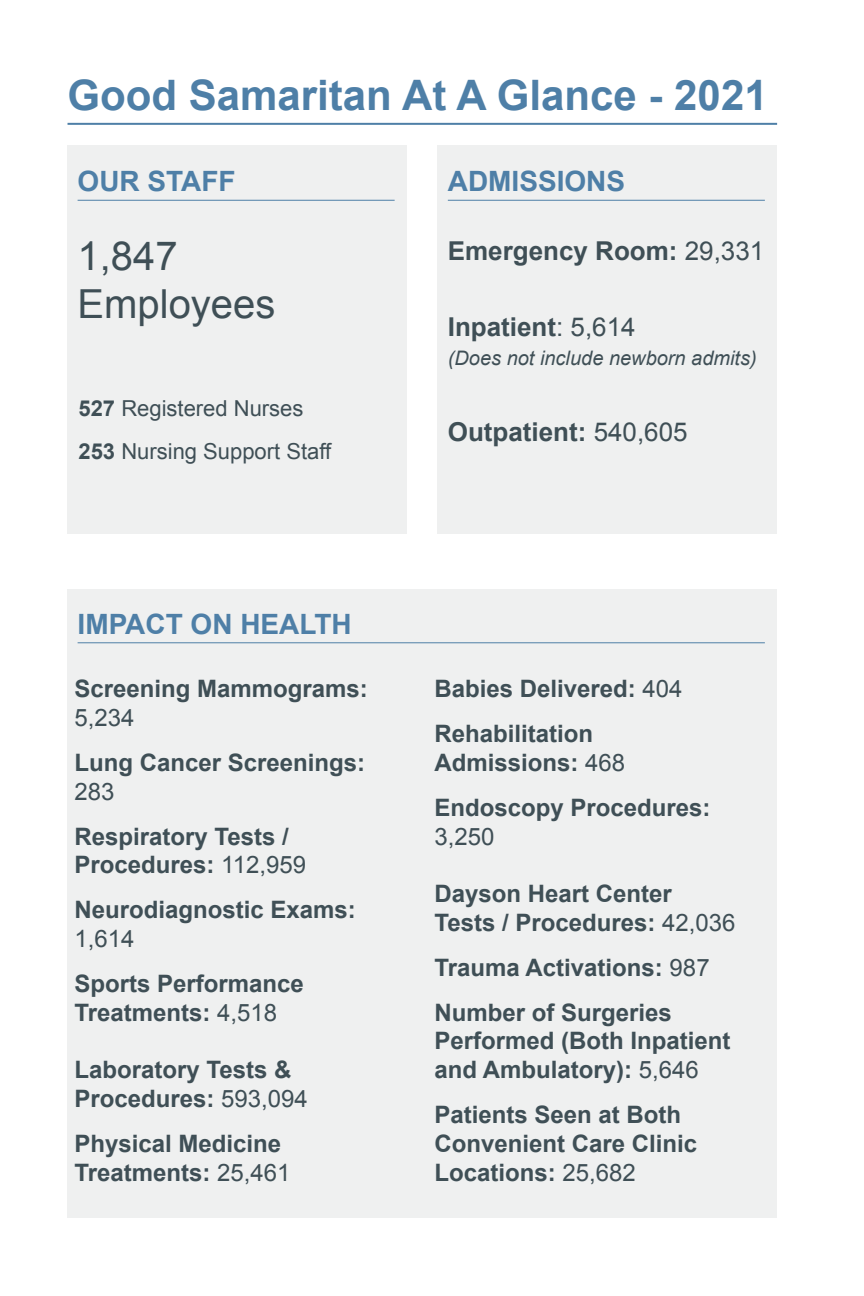
<style>
.page{position:relative;width:864px;height:1296px;background:#fff}
.page>*{position:absolute;margin:0;border:0;box-sizing:border-box;transform-origin:0 0}
.t1{font:700 42px "Arial";color:#4e7fa7}
.t2{font:40px "Arial";color:#3f4f56}
.t3{font:700 28px "Arial";color:#4e7fa7}
.t4{font:700 26px "Arial";color:#3f4f56}
.t5{font:700 24px/28.8px "Arial";color:#3f4f56}
.t6{font:22px "Arial";color:#3f4f56}
.t7{font:italic 20px "Arial";color:#3f4f56}
.s1{font-weight:700}
.s2{font-weight:400}
</style>
<div class="page">
<hr style="left:68px;top:123px;width:709px;height:2px;background:#4e7fa7">
<div style="left:67px;top:145px;width:340px;height:389px;background:#eff0f0"></div>
<div style="left:437px;top:145px;width:340px;height:389px;background:#eff0f0"></div>
<div style="left:67px;top:590px;width:710px;height:628px;background:#eff0f0"></div>
<hr style="left:78px;top:200px;width:317px;height:1px;background:#4e7fa7">
<hr style="left:448px;top:200px;width:317px;height:1px;background:#4e7fa7">
<hr style="left:78px;top:642px;width:687px;height:1px;background:#4e7fa7">
<p class="t1" style="left:68px;top:67px;width:702px">Good Samaritan At A Glance - 2021</p>
<p class="t3" style="left:78px;top:163px;width:160px">OUR STAFF</p>
<p class="t3" style="left:448px;top:163px;width:179px">ADMISSIONS</p>
<p class="t2" style="left:78px;top:230px;width:102px">1,847</p>
<p class="t2" style="left:78px;top:278px;width:199px">Employees</p>
<p class="t6" style="left:79px;top:394px;width:226px"><span class="s1">527</span> Registered Nurses</p>
<p class="t6" style="left:79px;top:437px;width:254px"><span class="s1">253</span> Nursing Support Staff</p>
<p class="t3" style="left:78px;top:606px;width:276px">IMPACT ON HEALTH</p>
<p class="t5" style="left:75px;top:675px;width:295px">Screening Mammograms:<br><span class="s2">5,234</span></p>
<p class="t5" style="left:75px;top:749px;width:292px">Lung Cancer Screenings:<br><span class="s2">283</span></p>
<p class="t5" style="left:75px;top:823px;width:233px">Respiratory Tests /<br>Procedures: <span class="s2">112,959</span></p>
<p class="t5" style="left:75px;top:896px;width:283px">Neurodiagnostic Exams:<br><span class="s2">1,614</span></p>
<p class="t5" style="left:75px;top:970px;width:231px">Sports Performance<br>Treatments: <span class="s2">4,518</span></p>
<p class="t5" style="left:75px;top:1056px;width:218px">Laboratory Tests &amp;</p>
<p class="t5" style="left:75px;top:1085px;width:235px">Procedures: <span class="s2">593,094</span></p>
<p class="t5" style="left:75px;top:1130px;width:208px">Physical Medicine</p>
<p class="t5" style="left:75px;top:1159px;width:218px">Treatments: <span class="s2">25,461</span></p>
<p class="t4" style="left:448px;top:234px;width:318px">Emergency Room: <span class="s2">29,331</span></p>
<p class="t4" style="left:448px;top:310px;width:189px">Inpatient<span class="s2">: 5,614</span></p>
<p class="t7" style="left:448px;top:345px;width:310px">(Does not include newborn admits)</p>
<p class="t4" style="left:448px;top:415px;width:241px">Outpatient: <span class="s2">540,605</span></p>
<p class="t5" style="left:434px;top:675px;width:250px">Babies Delivered: <span class="s2">404</span></p>
<p class="t5" style="left:434px;top:720px;width:160px">Rehabilitation</p>
<p class="t5" style="left:434px;top:749px;width:192px">Admissions: <span class="s2">468</span></p>
<p class="t5" style="left:434px;top:794px;width:278px">Endoscopy Procedures:<br><span class="s2">3,250</span></p>
<p class="t5" style="left:434px;top:880px;width:239px">Dayson Heart Center</p>
<p class="t5" style="left:434px;top:909px;width:303px">Tests / Procedures: <span class="s2">42,036</span></p>
<p class="t5" style="left:434px;top:954px;width:277px">Trauma Activations: <span class="s2">987</span></p>
<p class="t5" style="left:434px;top:999px;width:298px">Number of Surgeries<br>Performed (Both Inpatient and Ambulatory): <span class="s2">5,646</span></p>
<p class="t5" style="left:434px;top:1101px;width:264px">Patients Seen at Both<br>Convenient Care Clinic<br>Locations: <span class="s2">25,682</span></p>
</div>
